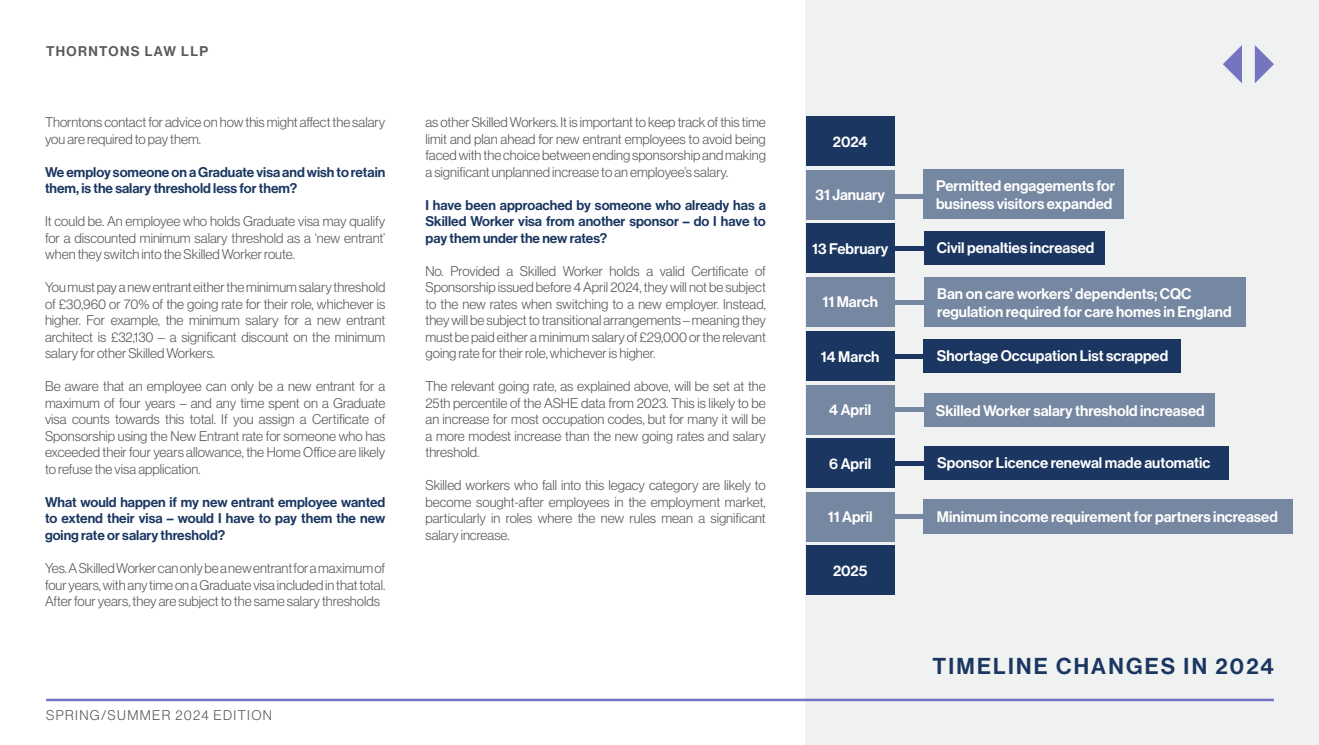
<style>
.page{position:relative;width:1319px;height:745px;background:#fff}
.page>*{position:absolute;margin:0;border:0;box-sizing:border-box;transform-origin:0 0}
.t1{font:22.5px "N Haas Grotesk DS Pro 65 Md";letter-spacing:.1em;color:#1a3661}
.t2{font:15px/18px "N Haas Grotesk DS Pro 65 Md";color:#fff}
.t3{font:13.75px/16.5px "N Haas Grotesk DS Pro 45 Lt";color:#595959;text-align:justify}
.t4{font:13.75px/16.5px "N Haas Grotesk DS Pro 65 Md";color:#1a3661;text-align:justify}
.t5{font:13.75px "N Haas Grotesk DS Pro 45 Lt";letter-spacing:.1em;color:#595959}
.t6{font:13.75px "N Haas Grotesk DS Pro 65 Md";letter-spacing:.1em;color:#595959}
</style>
<div class="page">
<div style="left:805px;top:0;width:513px;height:744px;background:#f0f2f2"></div>
<hr style="left:46px;top:698px;width:1227px;height:2px;background:#7474c1">
<svg style="left:1223px;top:46px;width:18px;height:36px"></svg>
<svg style="left:1254px;top:45px;width:19px;height:38px"></svg>
<div style="left:882px;top:194px;width:53px;height:5px;background:#7687a1"></div>
<div style="left:923px;top:169px;width:200px;height:50px;background:#7687a1"></div>
<hr style="left:882px;top:246px;width:53px;height:4px;background:#1a3661">
<div style="left:923px;top:231px;width:181px;height:34px;background:#1a3661"></div>
<hr style="left:838px;top:354px;width:138px;height:4px;background:#1a3661">
<div style="left:923px;top:339px;width:257px;height:34px;background:#1a3661"></div>
<hr style="left:813px;top:514px;width:198px;height:4px;background:#7687a1">
<div style="left:923px;top:499px;width:369px;height:34px;background:#7687a1"></div>
<div style="left:879px;top:460px;width:53px;height:5px;background:#1a3661"></div>
<div style="left:923px;top:446px;width:305px;height:34px;background:#1a3661"></div>
<hr style="left:882px;top:407px;width:53px;height:4px;background:#7687a1">
<div style="left:923px;top:392px;width:291px;height:34px;background:#7687a1"></div>
<div style="left:827px;top:299px;width:198px;height:5px;background:#7687a1"></div>
<div style="left:923px;top:277px;width:321px;height:50px;background:#7687a1"></div>
<div style="left:805px;top:170px;width:89px;height:49px;background:#7687a1"></div>
<div style="left:805px;top:116px;width:89px;height:49px;background:#1a3661"></div>
<div style="left:805px;top:545px;width:89px;height:49px;background:#1a3661"></div>
<div style="left:805px;top:223px;width:89px;height:49px;background:#1a3661"></div>
<div style="left:805px;top:277px;width:89px;height:49px;background:#7687a1"></div>
<div style="left:805px;top:331px;width:89px;height:49px;background:#1a3661"></div>
<div style="left:805px;top:385px;width:89px;height:49px;background:#7687a1"></div>
<div style="left:805px;top:438px;width:89px;height:49px;background:#1a3661"></div>
<div style="left:805px;top:492px;width:89px;height:49px;background:#7687a1"></div>
<p class="t6" style="left:46px;top:43px;width:164px">THORNTONS LAW LLP</p>
<p class="t3" style="left:45px;top:114px;width:342px">Thorntons contact for advice on how this might affect the salary you are required to pay them.</p>
<p class="t4" style="left:45px;top:164px;width:342px">We employ someone on a Graduate visa and wish to retain them, is the salary threshold less for them?</p>
<p class="t3" style="left:45px;top:213px;width:342px">It could be. An employee who holds Graduate visa may qualify for a discounted minimum salary threshold as a ‘new entrant’ when they switch into the Skilled Worker route.</p>
<p class="t3" style="left:45px;top:279px;width:342px">You must pay a new entrant either the minimum salary threshold of £30,960 or 70% of the going rate for their role, whichever is higher. For example, the minimum salary for a new entrant architect is £32,130 – a significant discount on the minimum salary for other Skilled Workers.</p>
<p class="t3" style="left:45px;top:378px;width:342px">Be aware that an employee can only be a new entrant for a maximum of four years – and any time spent on a Graduate visa counts towards this total. If you assign a Certificate of Sponsorship using the New Entrant rate for someone who has exceeded their four years allowance, the Home Office are likely to refuse the visa application.</p>
<p class="t4" style="left:45px;top:494px;width:342px">What would happen if my new entrant employee wanted to extend their visa – would I have to pay them the new going rate or salary threshold?</p>
<p class="t3" style="left:45px;top:559px;width:342px">Yes. A Skilled Worker can only be a new entrant for a maximum of four years, with any time on a Graduate visa included in that total.<br>After four years, they are subject to the same salary thresholds</p>
<p class="t3" style="left:425px;top:114px;width:342px">as other Skilled Workers. It is important to keep track of this time limit and plan ahead for new entrant employees to avoid being faced with the choice between ending sponsorship and making a significant unplanned increase to an employee’s salary.</p>
<p class="t4" style="left:425px;top:197px;width:342px">I have been approached by someone who already has a Skilled Worker visa from another sponsor – do I have to pay them under the new rates?</p>
<p class="t3" style="left:425px;top:262px;width:342px">No. Provided a Skilled Worker holds a valid Certificate of Sponsorship issued before 4 April 2024, they will not be subject to the new rates when switching to a new employer. Instead, they will be subject to transitional arrangements – meaning they must be paid either a minimum salary of £29,000 or the relevant going rate for their role, whichever is higher.</p>
<p class="t3" style="left:425px;top:378px;width:342px">The relevant going rate, as explained above, will be set at the 25th percentile of the ASHE data from 2023. This is likely to be an increase for most occupation codes, but for many it will be a more modest increase than the new going rates and salary threshold.</p>
<p class="t3" style="left:425px;top:477px;width:342px">Skilled workers who fall into this legacy category are likely to become sought-after employees in the employment market, particularly in roles where the new rules mean a significant salary increase.</p>
<p class="t5" style="left:46px;top:707px;width:227px">SPRING/SUMMER 2024 EDITION</p>
<p class="t2" style="left:832px;top:133px;width:36px">2024</p>
<p class="t2" style="left:815px;top:186px;width:71px">31 January</p>
<p class="t2" style="left:812px;top:240px;width:77px">13 February</p>
<p class="t2" style="left:822px;top:293px;width:57px">11 March</p>
<p class="t2" style="left:820px;top:347px;width:60px">14 March</p>
<p class="t2" style="left:829px;top:401px;width:43px">4 April</p>
<p class="t2" style="left:829px;top:454px;width:43px">6 April</p>
<p class="t2" style="left:827px;top:508px;width:46px">11 April</p>
<p class="t2" style="left:832px;top:561px;width:36px">2025</p>
<p class="t2" style="left:936px;top:177px;width:180px">Permitted engagements for business visitors expanded</p>
<p class="t2" style="left:936px;top:239px;width:159px">Civil penalties increased</p>
<p class="t2" style="left:937px;top:284px;width:296px">Ban on care workers’ dependents; CQC regulation required for care homes in England</p>
<p class="t2" style="left:936px;top:347px;width:233px">Shortage Occupation List scrapped</p>
<p class="t2" style="left:935px;top:401px;width:270px">Skilled Worker salary threshold increased</p>
<p class="t2" style="left:936px;top:453px;width:275px">Sponsor Licence renewal made automatic</p>
<p class="t2" style="left:936px;top:508px;width:342px">Minimum income requirement for partners increased</p>
<h1 class="t1" style="left:932px;top:652px;width:343px">TIMELINE CHANGES IN 2024</h1>
</div>
